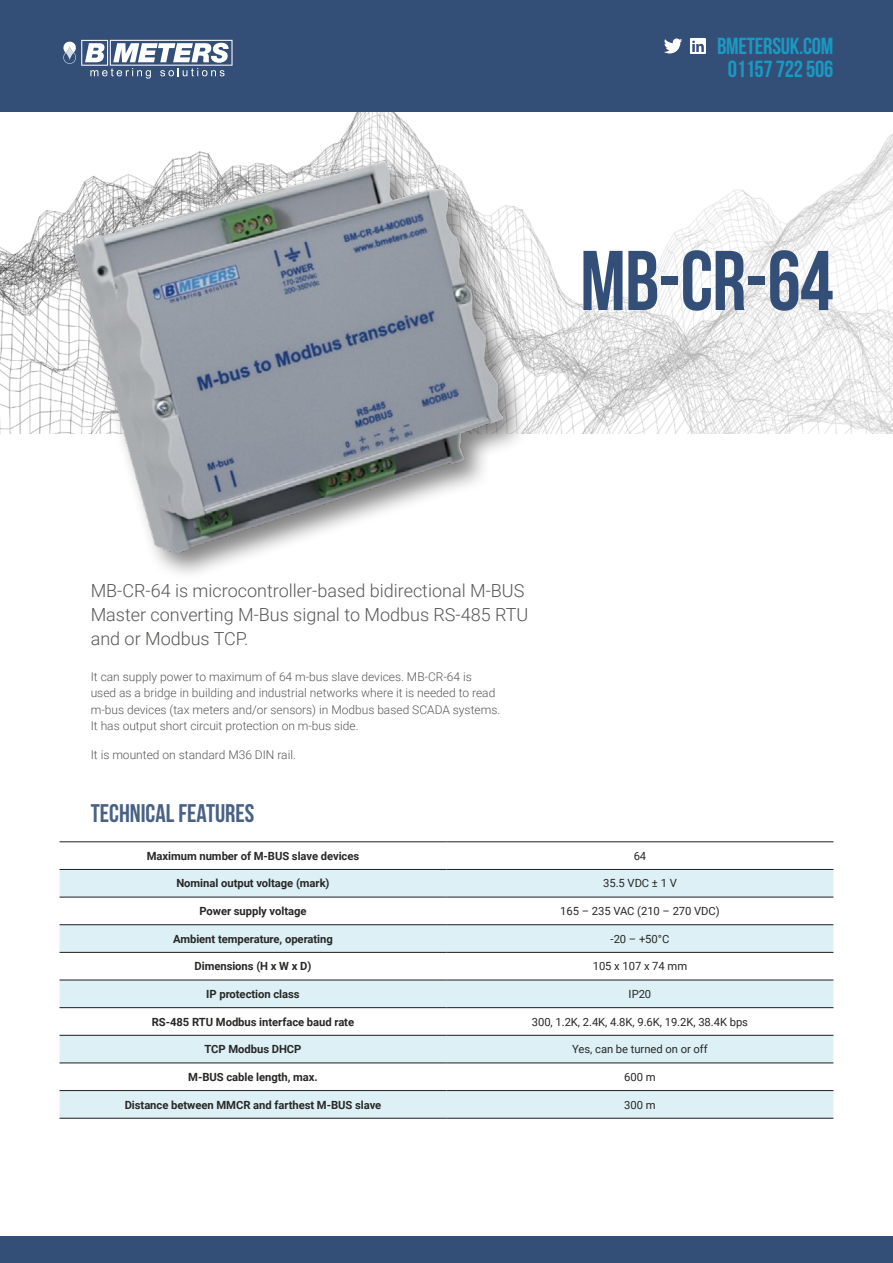
<style>
.page{position:relative;width:893px;height:1263px;background:#fff}
.page>*{position:absolute;margin:0;border:0;box-sizing:border-box;transform-origin:0 0}
.t1{font:84.45px "Bebas Neue";color:#344f77}
.t2{font:25.5px "Bebas Neue";color:#486185}
.t3{font:23.25px/23.2px "Bebas Neue";letter-spacing:-.01em;color:#1a99c2;text-align:center}
.t4{font:300 18px/24px "Roboto";color:#575756}
.t5{font:300 12px/16.5px "Roboto";color:#575756}
.t6{font:700 11.25px "Roboto";letter-spacing:-.005em;color:#282827}
.t7{font:11.25px "Roboto";letter-spacing:-.005em;color:#282827}
</style>
<div class="page">
<svg style="left:0;top:111px;width:893px;height:323px"></svg>
<div style="left:0;top:0;width:893px;height:111px;background:#344f77"></div>
<svg style="left:664px;top:38px;width:18px;height:15px"></svg>
<svg style="left:690px;top:38px;width:16px;height:16px"></svg>
<svg style="left:63px;top:40px;width:170px;height:39px"></svg>
<div style="left:0;top:1236px;width:893px;height:27px;background:#344f77"></div>
<svg style="left:60px;top:870px;width:773px;height:248px;fill:#ddf0f6"></svg>
<hr style="left:60px;top:841px;width:386px;height:1px;background:#1d1e1c">
<hr style="left:446px;top:841px;width:387px;height:1px;background:#1d1e1c">
<hr style="left:60px;top:869px;width:386px;height:1px;background:#1d1e1c">
<hr style="left:446px;top:869px;width:387px;height:1px;background:#1d1e1c">
<hr style="left:60px;top:897px;width:386px;height:1px;background:#1d1e1c">
<hr style="left:446px;top:897px;width:387px;height:1px;background:#1d1e1c">
<hr style="left:60px;top:924px;width:386px;height:1px;background:#1d1e1c">
<hr style="left:446px;top:924px;width:387px;height:1px;background:#1d1e1c">
<hr style="left:60px;top:952px;width:386px;height:1px;background:#1d1e1c">
<hr style="left:446px;top:952px;width:387px;height:1px;background:#1d1e1c">
<hr style="left:60px;top:980px;width:386px;height:1px;background:#1d1e1c">
<hr style="left:446px;top:980px;width:387px;height:1px;background:#1d1e1c">
<hr style="left:60px;top:1007px;width:386px;height:1px;background:#1d1e1c">
<hr style="left:446px;top:1007px;width:387px;height:1px;background:#1d1e1c">
<hr style="left:60px;top:1035px;width:386px;height:1px;background:#1d1e1c">
<hr style="left:446px;top:1035px;width:387px;height:1px;background:#1d1e1c">
<hr style="left:60px;top:1063px;width:386px;height:1px;background:#1d1e1c">
<hr style="left:446px;top:1063px;width:387px;height:1px;background:#1d1e1c">
<hr style="left:60px;top:1090px;width:386px;height:1px;background:#1d1e1c">
<hr style="left:446px;top:1090px;width:387px;height:1px;background:#1d1e1c">
<hr style="left:60px;top:1118px;width:386px;height:1px;background:#1d1e1c">
<hr style="left:446px;top:1118px;width:387px;height:1px;background:#1d1e1c">
<div style="left:66px;top:155px;width:466px;height:427px;background:#000;opacity:.5"></div>
<img style="left:58px;top:142px;width:466px;height:431px">
<h3 class="t3" style="left:717px;top:34px;width:118px">BMETERSUK.COM<br>01157 722 506</h3>
<h1 class="t1" style="left:580px;top:234px;width:255px">MB-CR-64</h1>
<h3 class="t4" style="left:91px;top:577px;width:439px">MB-CR-64 is microcontroller-based bidirectional M-BUS<br>Master converting M-Bus signal to Modbus RS-485 RTU and or Modbus TCP.</h3>
<p class="t5" style="left:91px;top:668px;width:411px">It can supply power to maximum of 64 m-bus slave devices. MB-CR-64 is used as a bridge in building and industrial networks where it is needed to read m-bus devices (tax meters and/or sensors) in Modbus based SCADA systems.<br>It has output short circuit protection on m-bus side.</p>
<p class="t5" style="left:91px;top:746px;width:207px">It is mounted on standard M36 DIN rail.</p>
<h2 class="t2" style="left:91px;top:799px;width:165px">TECHNICAL FEATURES</h2>
<p class="t6" style="left:147px;top:848px;width:214px">Maximum number of M-BUS slave devices</p>
<p class="t7" style="left:634px;top:848px;width:14px">64</p>
<p class="t6" style="left:176px;top:876px;width:155px">Nominal output voltage (mark)</p>
<p class="t7" style="left:603px;top:876px;width:75px">35.5 VDC ± 1 V</p>
<p class="t6" style="left:199px;top:903px;width:109px">Power supply voltage</p>
<p class="t7" style="left:560px;top:903px;width:161px">165 – 235 VAC (210 – 270 VDC)</p>
<p class="t6" style="left:173px;top:931px;width:161px">Ambient temperature, operating</p>
<p class="t7" style="left:611px;top:931px;width:60px">-20 – +50°C</p>
<p class="t6" style="left:195px;top:958px;width:118px">Dimensions (H x W x D)</p>
<p class="t7" style="left:593px;top:958px;width:96px">105 x 107 x 74 mm</p>
<p class="t6" style="left:206px;top:986px;width:95px">IP protection class</p>
<p class="t7" style="left:629px;top:986px;width:24px">IP20</p>
<p class="t6" style="left:152px;top:1014px;width:204px">RS-485 RTU Modbus interface baud rate</p>
<p class="t7" style="left:532px;top:1014px;width:218px">300, 1.2K, 2.4K, 4.8K, 9.6K, 19.2K, 38.4K bps</p>
<p class="t6" style="left:204px;top:1041px;width:99px">TCP Modbus DHCP</p>
<p class="t7" style="left:572px;top:1041px;width:137px">Yes, can be turned on or off</p>
<p class="t6" style="left:188px;top:1069px;width:131px">M-BUS cable length, max.</p>
<p class="t7" style="left:624px;top:1069px;width:33px">600 m</p>
<p class="t6" style="left:125px;top:1097px;width:258px">Distance between MMCR and farthest M-BUS slave</p>
<p class="t7" style="left:624px;top:1097px;width:33px">300 m</p>
</div>
